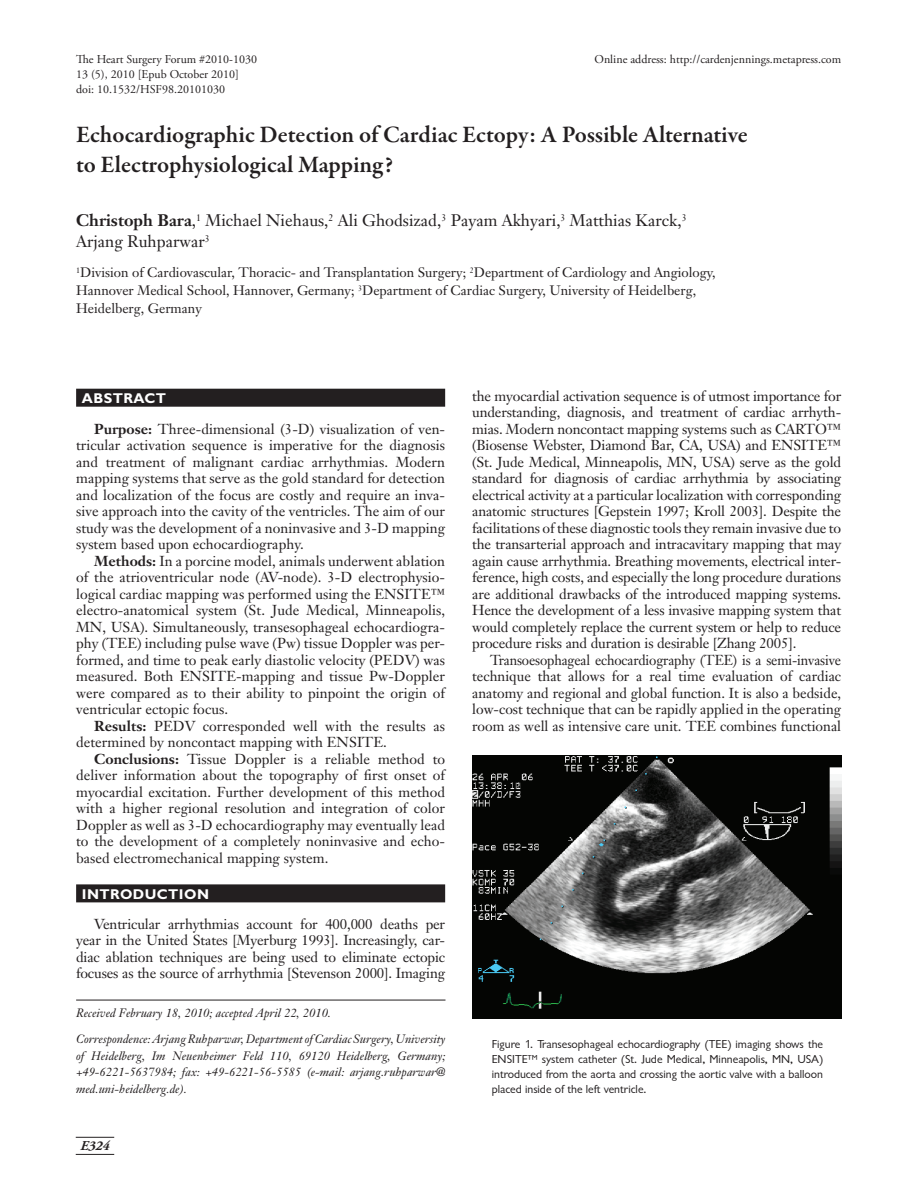
<style>
.page{position:relative;width:918px;height:1188px;background:#fff}
.page>*{position:absolute;margin:0;border:0;box-sizing:border-box;transform-origin:0 0}
.t1{font:600 24px/30px "Garamond Premr Pro";color:#231f20}
.t2{font:16.5px/21px "Janson Text";color:#231f20}
.t3{font:14.25px/16.5px "Janson Text";letter-spacing:.005em;color:#231f20;text-align:justify}
.t4{font:14.25px/16.5px "Janson Text";letter-spacing:.005em;color:#231f20;text-align:justify;scale:.95 1}
.t5{font:700 14.25px "Gill Sans";letter-spacing:.03em;color:#fff}
.t6{font:13.5px/18px "Janson Text";color:#231f20}
.t7{font:italic 700 13.5px "Adobe Garamond Pro";color:#231f20}
.t8{font:italic 12px/16.8px "Janson Text";letter-spacing:.005em;color:#231f20}
.t9{font:12px/15px "Classical Sans Regular DTC";color:#231f20;text-align:justify}
.t10{font:12px/15px "Adobe Garamond Pro";color:#231f20}
.s1{font-weight:700}
</style>
<div class="page">
<hr style="left:76px;top:1137px;width:38px;height:1px;background:#231f20">
<hr style="left:76px;top:1154px;width:38px;height:1px;background:#231f20">
<div style="left:76px;top:389px;width:369px;height:18px;background:#231f20"></div>
<div style="left:76px;top:884px;width:369px;height:18px;background:#231f20"></div>
<hr style="left:76px;top:1000px;width:370px;height:1px;background:#231f20">
<img style="left:472px;top:756px;width:370px;height:262px">
<p class="t10" style="left:76px;top:52px;width:182px">The Heart Surgery Forum #2010-1030<br>13 (5), 2010 [Epub October 2010] doi: 10.1532/HSF98.20101030</p>
<h1 class="t1" style="left:76px;top:122px;width:673px">Echocardiographic Detection of Cardiac Ectopy: A Possible Alternative to Electrophysiological Mapping?</h1>
<p class="t2" style="left:76px;top:212px;width:612px"><span class="s1">Christoph Bara</span>,<sup>1</sup> Michael Niehaus,<sup>2</sup> Ali Ghodsizad,<sup>3</sup> Payam Akhyari,<sup>3</sup> Matthias Karck,<sup>3<br></sup>Arjang Ruhparwar<sup>3</sup></p>
<p class="t6" style="left:76px;top:265px;width:641px"><sup>1</sup>Division of Cardiovascular, Thoracic- and Transplantation Surgery; <sup>2</sup>Department of Cardiology and Angiology,<br>Hannover Medical School, Hannover, Germany; <sup>3</sup>Department of Cardiac Surgery, University of Heidelberg,<br>Heidelberg, Germany</p>
<p class="t10" style="left:595px;top:52px;width:248px">Online address: http://cardenjennings.metapress.com</p>
<p class="t5" style="left:82px;top:393px;width:86px">ABSTRACT</p>
<p class="t3" style="left:76px;top:422px;width:371px;text-indent:18px"><span class="s1">Purpose:</span> Three-dimensional (3-D) visualization of ven&shy;tricular activation sequence is imperative for the diagnosis and treatment of malignant cardiac arrhythmias. Modern mapping systems that serve as the gold standard for detection and localization of the focus are costly and require an inva&shy;sive approach into the cavity of the ventricles. The aim of our study was the development of a noninvasive and 3-D mapping system based upon echocardiography.</p>
<p class="t3" style="left:76px;top:554px;width:371px;text-indent:18px"><span class="s1">Methods:</span> In a porcine model, animals underwent ablation of the atrioventricular node (AV-node). 3-D electrophysio&shy;logical cardiac mapping was performed using the ENSITE™ electro-anatomical system (St. Jude Medical, Minneapolis, MN, USA). Simultaneously, transesophageal echocardiogra&shy;phy (TEE) including pulse wave (Pw) tissue Doppler was per&shy;formed, and time to peak early diastolic velocity (PEDV) was measured. Both ENSITE-mapping and tissue Pw-Doppler were compared as to their ability to pinpoint the origin of ventricular ectopic focus.</p>
<p class="t3" style="left:76px;top:719px;width:370px;text-indent:18px"><span class="s1">Results:</span> PEDV corresponded well with the results as determined by noncontact mapping with ENSITE.</p>
<p class="t3" style="left:76px;top:752px;width:371px;text-indent:18px"><span class="s1">Conclusions:</span> Tissue Doppler is a reliable method to deliver information about the topography of first onset of myocardial excitation. Further development of this method with a higher regional resolution and integration of color Doppler as well as 3-D echocardiography may eventually lead to the development of a completely noninvasive and echo&shy;based electromechanical mapping system.</p>
<p class="t5" style="left:82px;top:889px;width:129px">INTRODUCTION</p>
<p class="t3" style="left:76px;top:917px;width:371px;text-indent:18px">Ventricular arrhythmias account for 400,000 deaths per year in the United States [Myerburg 1993]. Increasingly, car&shy;diac ablation techniques are being used to eliminate ectopic focuses as the source of arrhythmia [Stevenson 2000]. Imaging</p>
<p class="t8" style="left:76px;top:1001px;width:371px;line-height:25.8px">Received February 18, 2010; accepted April 22, 2010.<br>Correspondence: Arjang Ruhparwar, Department of Cardiac Surgery, University</p>
<p class="t8" style="left:76px;top:1048px;width:371px;text-align:justify">of Heidelberg, Im Neuenheimer Feld 110, 69120 Heidelberg, Germany; +49-6221-5637984; fax: +49-6221-56-5585 (e-mail: arjang.ruhparwar@ med.uni-heidelberg.de).</p>
<p class="t7" style="left:80px;top:1140px;width:31px">E324</p>
<p class="t3" style="left:472px;top:389px;width:371px">the myocardial activation sequence is of utmost importance for understanding, diagnosis, and treatment of cardiac arrhyth&shy;mias. Modern noncontact mapping systems such as CARTO™ (Biosense Webster, Diamond Bar, CA, USA) and ENSITE™ (St. Jude Medical, Minneapolis, MN, USA) serve as the gold standard for diagnosis of cardiac arrhythmia by associating electrical activity at a particular localization with corresponding anatomic structures [Gepstein 1997; Kroll 2003]. Despite the facilitations of these diagnostic tools they remain invasive due to the transarterial approach and intracavitary mapping that may again cause arrhythmia. Breathing movements, electrical inter&shy;ference, high costs, and especially the long procedure durations are additional drawbacks of the introduced mapping systems.<br>Hence the development of a less invasive mapping system that would completely replace the current system or help to reduce procedure risks and duration is desirable [Zhang 2005].</p>
<p class="t4" style="left:472px;top:653px;width:390px;text-indent:18px">Transoesophageal echocardiography (TEE) is a semi-invasive technique that allows for a real time evaluation of cardiac anatomy and regional and global function. It is also a bedside, low-cost technique that can be rapidly applied in the operating room as well as intensive care unit. TEE combines functional</p>
<p class="t9" style="left:492px;top:1038px;width:333px">Figure 1. Transesophageal echocardiography (TEE) imaging shows the ENSITE™ system catheter (St. Jude Medical, Minneapolis, MN, USA) introduced from the aorta and crossing the aortic valve with a balloon placed inside of the left ventricle.</p>
</div>
